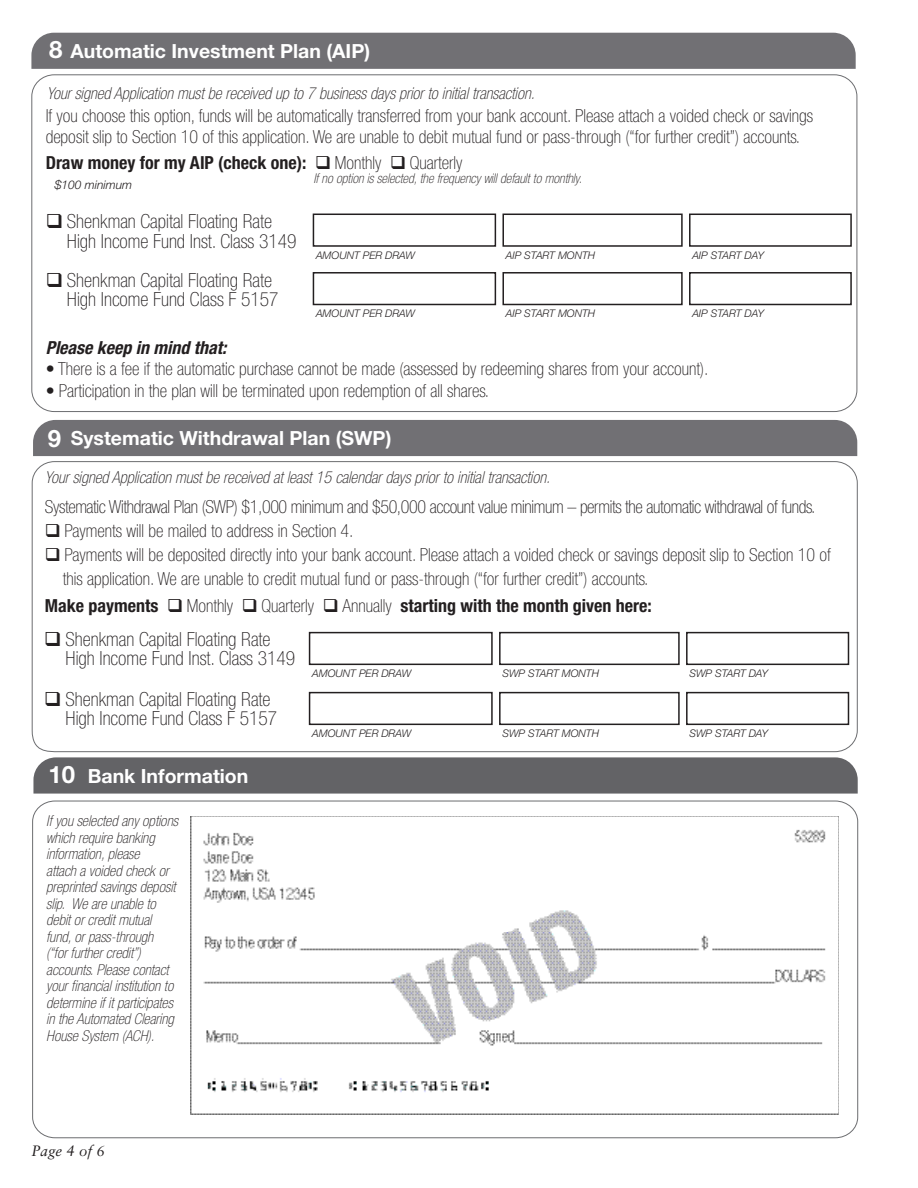
<style>
.page{position:relative;width:918px;height:1188px;background:#fff}
.page>*{position:absolute;margin:0;border:0;box-sizing:border-box;transform-origin:0 0}
.t1{font:700 24px "Helvetica Neue";color:#fff}
.t2{font:100 condensed 19.5px/19.5px "Helvetica Neue";color:#231f20}
.t3{font:700 19.5px "Helvetica Neue";color:#fff}
.t4{font:100 condensed 18px/24px "Helvetica Neue";color:#231f20}
.t5{font:700 condensed 18px "Helvetica Neue";color:#231f20}
.t6{font:100 condensed 18px "Helvetica Neue";letter-spacing:-.02em;color:#231f20}
.t7{font:italic 700 condensed 18px "Helvetica Neue";color:#231f20}
.t8{font:italic 100 condensed 16.5px "Helvetica Neue";color:#231f20}
.t9{font:italic 100 condensed 15px/16.5px "Helvetica Neue";color:#231f20}
.t10{font:italic 15px "Sabon";color:#231f20}
.t11{font:italic 100 condensed 13.5px "Helvetica Neue";color:#231f20}
.t12{font:italic 300 12px "Helvetica Neue";color:#231f20}
.t13{font:italic 300 10.5px "Helvetica Neue";color:#231f20}
.s1{font-weight:100}
</style>
<div class="page">
<div style="left:33px;top:420px;width:824px;height:36px;background:#717074"></div>
<svg style="left:31px;top:461px;width:827px;height:291px"></svg>
<div style="left:309px;top:632px;width:184px;height:33px;border:2px solid #231f20"></div>
<div style="left:499px;top:632px;width:181px;height:33px;border:2px solid #231f20"></div>
<div style="left:686px;top:632px;width:163px;height:33px;border:2px solid #231f20"></div>
<div style="left:309px;top:692px;width:184px;height:33px;border:2px solid #231f20"></div>
<div style="left:499px;top:692px;width:181px;height:33px;border:2px solid #231f20"></div>
<div style="left:686px;top:692px;width:163px;height:33px;border:2px solid #231f20"></div>
<div style="left:33px;top:757px;width:825px;height:37px;background:#636366"></div>
<img style="left:190px;top:817px;width:649px;height:297px">
<div style="left:31px;top:33px;width:825px;height:36px;background:#717074"></div>
<div style="left:313px;top:214px;width:183px;height:33px;border:2px solid #231f20"></div>
<div style="left:502px;top:214px;width:181px;height:33px;border:2px solid #231f20"></div>
<div style="left:689px;top:214px;width:163px;height:33px;border:2px solid #231f20"></div>
<div style="left:313px;top:272px;width:183px;height:33px;border:2px solid #231f20"></div>
<div style="left:502px;top:272px;width:181px;height:33px;border:2px solid #231f20"></div>
<div style="left:689px;top:272px;width:163px;height:33px;border:2px solid #231f20"></div>
<svg style="left:66px;top:646px;width:19px;height:1px"></svg>
<svg style="left:66px;top:706px;width:19px;height:1px"></svg>
<p class="t1" style="left:49px;top:35px;width:15px">8</p>
<p class="t3" style="left:70px;top:39px;width:301px">Automatic Investment Plan (AIP)</p>
<p class="t8" style="left:47px;top:84px;width:489px">Your signed Application must be received up to 7 business days prior to initial transaction.</p>
<p class="t4" style="left:46px;top:105px;width:769px;line-height:21px">If you choose this option, funds will be automatically transferred from your bank account. Please attach a voided check or savings deposit slip to Section 10 of this application. We are unable to debit mutual fund or pass-through (“for further credit”) accounts.</p>
<p class="t5" style="left:46px;top:151px;width:418px">Draw money for my AIP (check one): ❑ <span class="s1">Monthly</span> ❑ <span class="s1">Quarterly</span></p>
<p class="t11" style="left:313px;top:171px;width:270px">If no option is selected, the frequency will default to monthly.</p>
<p class="t12" style="left:55px;top:178px;width:79px">$100 minimum</p>
<p class="t2" style="left:67px;top:212px;width:231px;text-indent:-21px">❑ Shenkman Capital Floating Rate<br>High Income Fund Inst. Class 3149</p>
<p class="t13" style="left:316px;top:249px;width:101px">AMOUNT PER DRAW</p>
<p class="t13" style="left:506px;top:249px;width:91px">AIP START MONTH</p>
<p class="t13" style="left:692px;top:249px;width:73px">AIP START DAY</p>
<p class="t2" style="left:67px;top:270px;width:213px;text-indent:-21px">❑ Shenkman Capital Floating Rate<br>High Income Fund Class F 5157</p>
<p class="t13" style="left:316px;top:307px;width:101px">AMOUNT PER DRAW</p>
<p class="t13" style="left:506px;top:307px;width:91px">AIP START MONTH</p>
<p class="t13" style="left:692px;top:307px;width:73px">AIP START DAY</p>
<p class="t7" style="left:46px;top:336px;width:182px">Please keep in mind that:</p>
<p class="t4" style="left:46px;top:357px;width:664px">• There is a fee if the automatic purchase cannot be made (assessed by redeeming shares from your account).</p>
<p class="t4" style="left:46px;top:378px;width:445px">• Participation in the plan will be terminated upon redemption of all shares.</p>
<p class="t1" style="left:48px;top:423px;width:15px">9</p>
<p class="t3" style="left:71px;top:426px;width:322px">Systematic Withdrawal Plan (SWP)</p>
<p class="t8" style="left:45px;top:468px;width:507px">Your signed Application must be received at least 15 calendar days prior to initial transaction.</p>
<p class="t6" style="left:45px;top:496px;width:772px">Systematic Withdrawal Plan (SWP) $1,000 minimum and $50,000 account value minimum – permits the automatic withdrawal of funds.</p>
<p class="t4" style="left:45px;top:518px;width:310px">❑ Payments will be mailed to address in Section 4.</p>
<p class="t4" style="left:63px;top:542px;width:769px;text-indent:-18px">❑ Payments will be deposited directly into your bank account. Please attach a voided check or savings deposit slip to Section 10 of this application. We are unable to credit mutual fund or pass-through (“for further credit”) accounts.</p>
<p class="t5" style="left:45px;top:594px;width:609px">Make payments ❑ <span class="s1">Monthly</span> ❑ <span class="s1">Quarterly</span> ❑ <span class="s1">Annually</span> starting with the month given here:</p>
<p class="t2" style="left:66px;top:629px;width:231px;text-indent:-21px">❑ Shenkman Capital Floating Rate<br>High Income Fund Inst. Class 3149</p>
<p class="t2" style="left:66px;top:689px;width:213px;text-indent:-21px">❑ Shenkman Capital Floating Rate<br>High Income Fund Class F 5157</p>
<p class="t1" style="left:48px;top:760px;width:28px">10</p>
<p class="t3" style="left:88px;top:764px;width:162px">Bank Information</p>
<p class="t9" style="left:46px;top:813px;width:133px">If you selected any options which require banking information, please<br>attach a voided check or preprinted savings deposit slip. We are unable to debit or credit mutual fund, or pass-through<br>(“for further credit”) accounts. Please contact your financial institution to determine if it participates in the Automated Clearing<br>House System (ACH).</p>
<p class="t13" style="left:312px;top:667px;width:101px">AMOUNT PER DRAW</p>
<p class="t13" style="left:502px;top:667px;width:98px">SWP START MONTH</p>
<p class="t13" style="left:689px;top:667px;width:80px">SWP START DAY</p>
<p class="t13" style="left:312px;top:727px;width:101px">AMOUNT PER DRAW</p>
<p class="t13" style="left:502px;top:727px;width:98px">SWP START MONTH</p>
<p class="t13" style="left:689px;top:727px;width:80px">SWP START DAY</p>
<p class="t10" style="left:32px;top:1142px;width:75px">Page 4 of 6</p>
</div>
